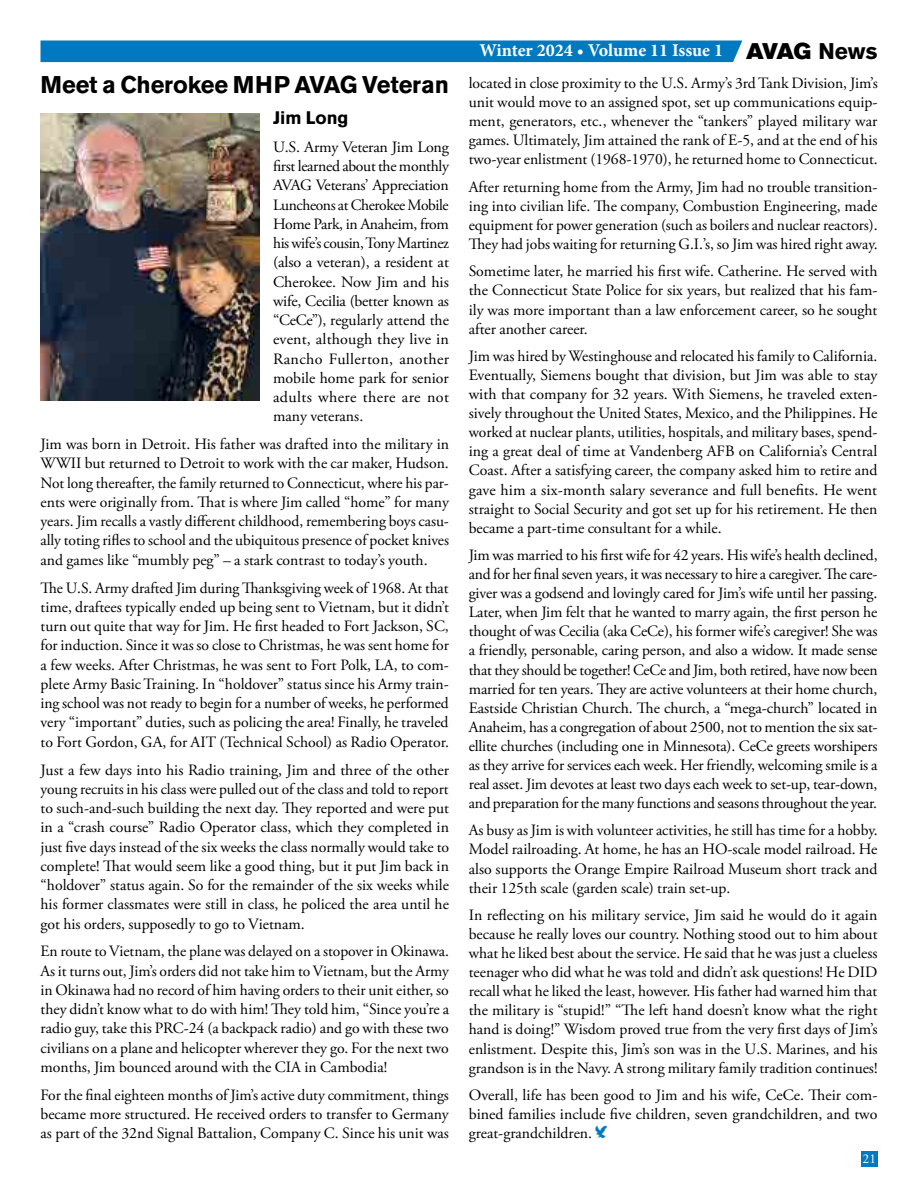
<style>
.page{position:relative;width:918px;height:1188px;background:#fff}
.page>*{position:absolute;margin:0;border:0;box-sizing:border-box;transform-origin:0 0}
.t1{font:700 24px "Akzidenz Grotesk BE";letter-spacing:-.005em;color:#000}
.t2{font:700 18px "Minion Pro";color:#fff}
.t3{font:700 18px "Akzidenz Grotesk BE";color:#000}
.t4{font:15.75px/19px "Adobe Garamond Pro";color:#000;text-align:justify}
.t5{font:13.5px "Adobe Garamond";color:#fff}
.s1{font-family:"Akzidenz Grotesk BE Super";font-weight:400;font-size:22.5px;color:#000}
.s2{font-family:"Akzidenz Grotesk BE";font-size:22.5px;color:#000}
.s3{font-family:"Eaglemania";font-size:16.2px;color:#0079c1}
</style>
<div class="page">
<div style="left:41px;top:40px;width:701px;height:22px;background:#0079c1"></div>
<div style="left:861px;top:1151px;width:17px;height:16px;background:#0079c1"></div>
<img style="left:41px;top:113px;width:219px;height:287px">
<h1 class="t1" style="left:41px;top:71px;width:410px">Meet a Cherokee MHP AVAG Veteran</h1>
<p class="t3" style="left:273px;top:107px;width:77px">Jim Long</p>
<p class="t4" style="left:273px;top:138px;width:177px">U.S. Army Veteran Jim Long first learned about the monthly AVAG Veterans’ Appreciation Luncheons at Cherokee Mobile Home Park, in Anaheim, from his wife’s cousin, Tony Martinez (also a veteran), a resident at Cherokee. Now Jim and his wife, Cecilia (better known as “CeCe”), regularly attend the event, although they live in Rancho Fullerton, another mobile home park for senior adults where there are not many veterans.</p>
<p class="t4" style="left:41px;top:435px;width:410px">Jim was born in Detroit. His father was drafted into the military in WWII but returned to Detroit to work with the car maker, Hudson.<br>Not long thereafter, the family returned to Connecticut, where his par&shy;ents were originally from. That is where Jim called “home” for many years. Jim recalls a vastly different childhood, remembering boys casu&shy;ally toting rifles to school and the ubiquitous presence of pocket knives and games like “mumbly peg” – a stark contrast to today’s youth.</p>
<p class="t4" style="left:41px;top:579px;width:410px">The U.S. Army drafted Jim during Thanksgiving week of 1968. At that time, draftees typically ended up being sent to Vietnam, but it didn’t turn out quite that way for Jim. He first headed to Fort Jackson, SC, for induction. Since it was so close to Christmas, he was sent home for a few weeks. After Christmas, he was sent to Fort Polk, LA, to com&shy;plete Army Basic Training. In “holdover” status since his Army train&shy;ing school was not ready to begin for a number of weeks, he performed very “important” duties, such as policing the area! Finally, he traveled to Fort Gordon, GA, for AIT (Technical School) as Radio Operator.</p>
<p class="t4" style="left:41px;top:760px;width:410px">Just a few days into his Radio training, Jim and three of the other young recruits in his class were pulled out of the class and told to report to such-and-such building the next day. They reported and were put in a “crash course” Radio Operator class, which they completed in just five days instead of the six weeks the class normally would take to complete! That would seem like a good thing, but it put Jim back in “holdover” status again. So for the remainder of the six weeks while his former classmates were still in class, he policed the area until he got his orders, supposedly to go to Vietnam.</p>
<p class="t4" style="left:41px;top:942px;width:410px">En route to Vietnam, the plane was delayed on a stopover in Okinawa.<br>As it turns out, Jim’s orders did not take him to Vietnam, but the Army in Okinawa had no record of him having orders to their unit either, so they didn’t know what to do with him! They told him, “Since you’re a radio guy, take this PRC-24 (a backpack radio) and go with these two civilians on a plane and helicopter wherever they go. For the next two months, Jim bounced around with the CIA in Cambodia!</p>
<p class="t4" style="left:41px;top:1086px;width:410px">For the final eighteen months of Jim’s active duty commitment, things became more structured. He received orders to transfer to Germany as part of the 32nd Signal Battalion, Company C. Since his unit was</p>
<p class="t2" style="left:480px;top:38px;width:399px">Winter 2024 • Volume 11 Issue 1 <span class="s1">AVAG</span> <span class="s2">News</span></p>
<p class="t4" style="left:469px;top:74px;width:411px">located in close proximity to the U.S. Army’s 3rd Tank Division, Jim’s unit would move to an assigned spot, set up communications equip&shy;ment, generators, etc., whenever the “tankers” played military war games. Ultimately, Jim attained the rank of E-5, and at the end of his two-year enlistment (1968-1970), he returned home to Connecticut.</p>
<p class="t4" style="left:469px;top:178px;width:410px">After returning home from the Army, Jim had no trouble transition&shy;ing into civilian life. The company, Combustion Engineering, made equipment for power generation (such as boilers and nuclear reactors).<br>They had jobs waiting for returning G.I.’s, so Jim was hired right away.</p>
<p class="t4" style="left:469px;top:262px;width:410px">Sometime later, he married his first wife. Catherine. He served with the Connecticut State Police for six years, but realized that his fam&shy;ily was more important than a law enforcement career, so he sought after another career.</p>
<p class="t4" style="left:469px;top:347px;width:410px">Jim was hired by Westinghouse and relocated his family to California.<br>Eventually, Siemens bought that division, but Jim was able to stay with that company for 32 years. With Siemens, he traveled exten&shy;sively throughout the United States, Mexico, and the Philippines. He worked at nuclear plants, utilities, hospitals, and military bases, spend&shy;ing a great deal of time at Vandenberg AFB on California’s Central Coast. After a satisfying career, the company asked him to retire and gave him a six-month salary severance and full benefits. He went straight to Social Security and got set up for his retirement. He then became a part-time consultant for a while.</p>
<p class="t4" style="left:469px;top:546px;width:410px">Jim was married to his first wife for 42 years. His wife’s health declined, and for her final seven years, it was necessary to hire a caregiver. The care&shy;giver was a godsend and lovingly cared for Jim’s wife until her passing.<br>Later, when Jim felt that he wanted to marry again, the first person he thought of was Cecilia (aka CeCe), his former wife’s caregiver! She was a friendly, personable, caring person, and also a widow. It made sense that they should be together! CeCe and Jim, both retired, have now been married for ten years. They are active volunteers at their home church, Eastside Christian Church. The church, a “mega-church” located in Anaheim, has a congregation of about 2500, not to mention the six sat&shy;ellite churches (including one in Minnesota). CeCe greets worshipers as they arrive for services each week. Her friendly, welcoming smile is a real asset. Jim devotes at least two days each week to set-up, tear-down, and preparation for the many functions and seasons throughout the year.</p>
<p class="t4" style="left:469px;top:821px;width:410px">As busy as Jim is with volunteer activities, he still has time for a hobby.<br>Model railroading. At home, he has an HO-scale model railroad. He also supports the Orange Empire Railroad Museum short track and their 125th scale (garden scale) train set-up.</p>
<p class="t4" style="left:469px;top:906px;width:410px">In reflecting on his military service, Jim said he would do it again because he really loves our country. Nothing stood out to him about what he liked best about the service. He said that he was just a clueless teenager who did what he was told and didn’t ask questions! He DID recall what he liked the least, however. His father had warned him that the military is “stupid!” “The left hand doesn’t know what the right hand is doing!” Wisdom proved true from the very first days of Jim’s enlistment. Despite this, Jim’s son was in the U.S. Marines, and his grandson is in the Navy. A strong military family tradition continues!</p>
<p class="t4" style="left:469px;top:1086px;width:410px">Overall, life has been good to Jim and his wife, CeCe. Their com&shy;bined families include five children, seven grandchildren, and two great-grandchildren. <span class="s3">y</span></p>
<p class="t5" style="left:863px;top:1152px;width:15px">21</p>
</div>
